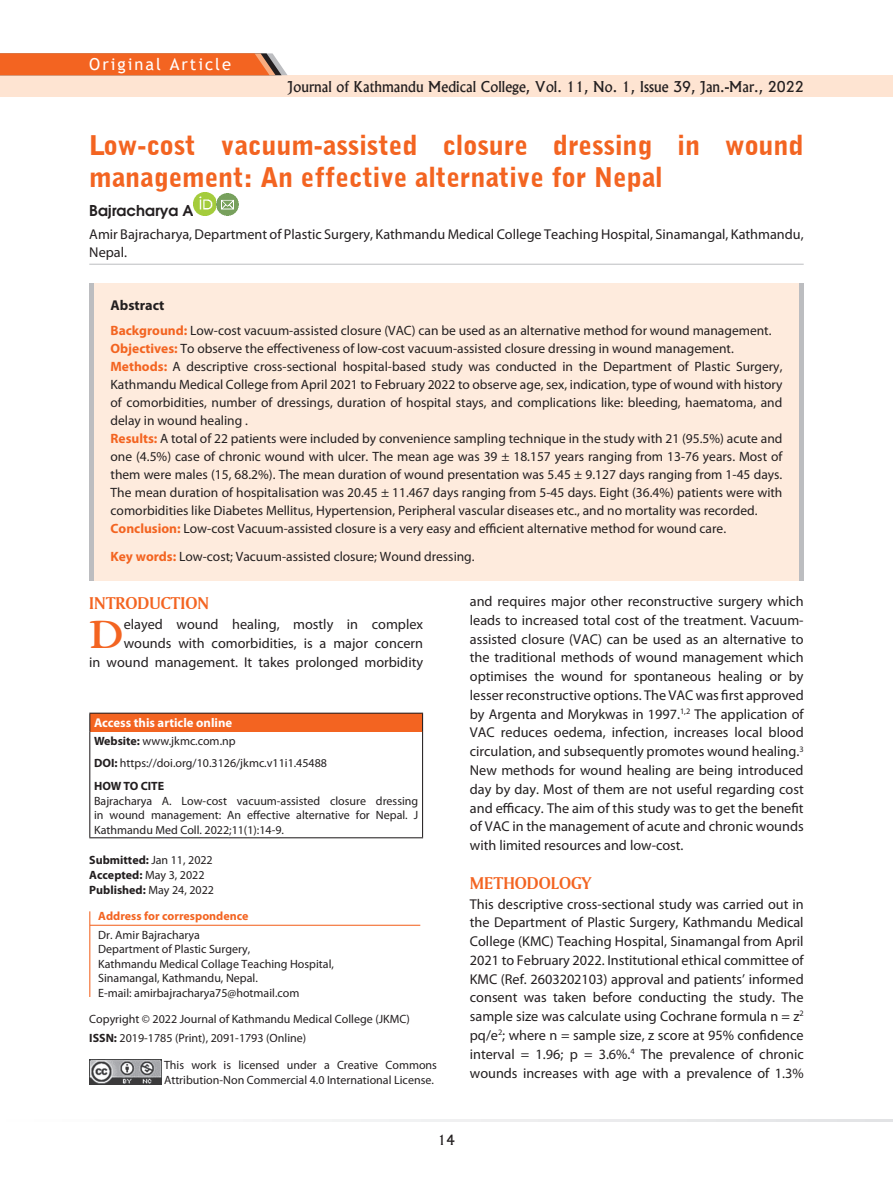
<style>
.page{position:relative;width:893px;height:1191px;background:#fff}
.page>*{position:absolute;margin:0;border:0;box-sizing:border-box;transform-origin:0 0}
.t1{font:700 44.7px "American Garamond BT";color:#f36421}
.t2{font:900 27px/32.4px "Bell Gothic BT";color:#f36421}
.t3{font:18px "Amerigo BT Bold A";color:#f36421}
.t4{font:16.5px "Trebuchet MS";letter-spacing:.12em;color:#fff}
.t5{font:600 15px "Avant Garde";color:#231f20}
.t6{font:14.25px/18.8px "Myriad Pro";color:#231f20;text-align:justify}
.t7{font:14.25px "Alaska";color:#231f20}
.t8{font:700 14.25px "Myriad Pro";color:#231f20}
.t9{font:13.5px/18px "Myriad Pro";color:#231f20}
.t10{font:13.5px "Alaska";color:#231f20}
.t11{font:700 12.75px "Myriad Pro";color:#fff}
.t12{font:12px/14.4px "Myriad Pro";color:#231f20}
.t13{font:700 12px/15px "Myriad Pro";color:#231f20}
.t14{font:700 12px "Myriad Pro";color:#f36421}
.s1{font-weight:700;color:#f36421}
.s2{font-weight:700}
.s3{font-weight:400}
</style>
<div class="page">
<div style="left:0;top:75px;width:893px;height:22px;background:#fee4d2"></div>
<svg style="left:0;top:53px;width:287px;height:22px;background:#ed6a2d"></svg>
<svg style="left:300px;top:1119px;width:592px;height:2px"></svg>
<div style="left:89px;top:283px;width:715px;height:298px;background:#feebdd"></div>
<div style="left:89px;top:283px;width:5px;height:298px;background:#bcbdc0"></div>
<div style="left:799px;top:283px;width:5px;height:298px;background:#bcbdc0"></div>
<hr style="left:89px;top:911px;width:1px;height:86px;background:#f36421">
<hr style="left:90px;top:924px;width:330px;height:1px;background:#f36421">
<hr style="left:89px;top:264px;width:715px;height:1px;background:#bcbdc0">
<img style="left:194px;top:192px;width:45px;height:24px">
<div style="left:90px;top:713px;width:333px;height:18px;background:#f36421"></div>
<hr style="left:89px;top:712px;width:334px;height:1px;background:#231f20">
<svg style="left:89px;top:713px;width:1px;height:18px"></svg>
<svg style="left:422px;top:713px;width:1px;height:18px"></svg>
<hr style="left:89px;top:731px;width:1px;height:106px;background:#231f20">
<hr style="left:422px;top:731px;width:1px;height:106px;background:#231f20">
<hr style="left:89px;top:837px;width:334px;height:1px;background:#231f20">
<img style="left:89px;top:1059px;width:72px;height:25px">
<p class="t4" style="left:89px;top:54px;width:143px">Original Article</p>
<p class="t7" style="left:288px;top:77px;width:518px">Journal of Kathmandu Medical College, Vol. 11, No. 1, Issue 39, Jan.-Mar., 2022</p>
<h2 class="t2" style="left:89px;top:128px;width:716px">Low-cost vacuum-assisted closure dressing in wound management: An effective alternative for Nepal</h2>
<p class="t5" style="left:89px;top:200px;width:106px">Bajracharya A</p>
<p class="t6" style="left:89px;top:224px;width:716px">Amir Bajracharya, Department of Plastic Surgery, Kathmandu Medical College Teaching Hospital, Sinamangal, Kathmandu,<br>Nepal.</p>
<p class="t8" style="left:111px;top:296px;width:55px">Abstract</p>
<p class="t9" style="left:111px;top:321px;width:673px"><span class="s1">Background:</span> Low-cost vacuum-assisted closure (VAC) can be used as an alternative method for wound management.<br><span class="s1">Objectives:</span> To observe the effectiveness of low-cost vacuum-assisted closure dressing in wound management.<br><span class="s1">Methods:</span> A descriptive cross-sectional hospital-based study was conducted in the Department of Plastic Surgery, Kathmandu Medical College from April 2021 to February 2022 to observe age, sex, indication, type of wound with history of comorbidities, number of dressings, duration of hospital stays, and complications like: bleeding, haematoma, and delay in wound healing .<br><span class="s1">Results:</span> A total of 22 patients were included by convenience sampling technique in the study with 21 (95.5%) acute and one (4.5%) case of chronic wound with ulcer. The mean age was 39 ± 18.157 years ranging from 13-76 years. Most of them were males (15, 68.2%). The mean duration of wound presentation was 5.45 ± 9.127 days ranging from 1-45 days.<br>The mean duration of hospitalisation was 20.45 ± 11.467 days ranging from 5-45 days. Eight (36.4%) patients were with comorbidities like Diabetes Mellitus, Hypertension, Peripheral vascular diseases etc., and no mortality was recorded.<br><span class="s1">Conclusion:</span> Low-cost Vacuum-assisted closure is a very easy and efficient alternative method for wound care.</p>
<p class="t9" style="left:111px;top:547px;width:366px"><span class="s1">Key words:</span> Low-cost; Vacuum-assisted closure; Wound dressing.</p>
<p class="t3" style="left:89px;top:592px;width:121px">INTRODUCTION</p>
<h1 class="t1" style="left:89px;top:607px;width:36px">D</h1>
<p class="t6" style="left:89px;top:615px;width:335px;text-align:right">elayed wound healing, mostly in complex wounds with comorbidities, is a major concern<br>in wound management. It takes prolonged morbidity</p>
<p class="t11" style="left:94px;top:714px;width:140px">Access this article online</p>
<p class="t12" style="left:94px;top:729px;width:235px;line-height:23px"><span class="s2">Website:</span> www.jkmc.com.np<br><span class="s2">DOI:</span> https://doi.org/10.3126/jkmc.v11i1.45488<br><span class="s2">HOW TO CITE</span></p>
<p class="t12" style="left:94px;top:793px;width:326px;text-align:justify">Bajracharya A. Low-cost vacuum-assisted closure dressing in wound management: An effective alternative for Nepal. J Kathmandu Med Coll. 2022;11(1):14-9.</p>
<p class="t13" style="left:89px;top:852px;width:126px">Submitted: <span class="s3">Jan 11, 2022<br></span>Accepted: <span class="s3">May 3, 2022<br></span>Published: <span class="s3">May 24, 2022</span></p>
<p class="t14" style="left:98px;top:908px;width:152px">Address for correspondence</p>
<p class="t12" style="left:98px;top:927px;width:237px">Dr. Amir Bajracharya<br>Department of Plastic Surgery,<br>Kathmandu Medical Collage Teaching Hospital, Sinamangal, Kathmandu, Nepal.<br>E-mail: amirbajracharya75@hotmail.com</p>
<p class="t12" style="left:89px;top:1009px;width:322px;line-height:19.2px">Copyright © 2022 Journal of Kathmandu Medical College (JKMC)<br><span class="s2">ISSN:</span> 2019-1785 (Print), 2091-1793 (Online)</p>
<p class="t12" style="left:164px;top:1057px;width:274px;line-height:15px">This work is licensed under a Creative Commons<br>Attribution-Non Commercial 4.0 International License.</p>
<p class="t6" style="left:470px;top:592px;width:335px">and requires major other reconstructive surgery which leads to increased total cost of the treatment. Vacuum&shy;assisted closure (VAC) can be used as an alternative to the traditional methods of wound management which optimises the wound for spontaneous healing or by lesser reconstructive options. The VAC was first approved by Argenta and Morykwas in 1997.<sup>1,2</sup> The application of VAC reduces oedema, infection, increases local blood circulation, and subsequently promotes wound healing.<sup>3<br></sup>New methods for wound healing are being introduced day by day. Most of them are not useful regarding cost and efficacy. The aim of this study was to get the benefit of VAC in the management of acute and chronic wounds with limited resources and low-cost.</p>
<p class="t3" style="left:470px;top:871px;width:123px">METHODOLOGY</p>
<p class="t6" style="left:470px;top:894px;width:335px">This descriptive cross-sectional study was carried out in the Department of Plastic Surgery, Kathmandu Medical College (KMC) Teaching Hospital, Sinamangal from April 2021 to February 2022. Institutional ethical committee of KMC (Ref. 2603202103) approval and patients’ informed consent was taken before conducting the study. The sample size was calculate using Cochrane formula n = z<sup>2 </sup>pq/e<sup>2</sup>; where n = sample size, z score at 95% confidence interval = 1.96; p = 3.6%.<sup>4</sup> The prevalence of chronic wounds increases with age with a prevalence of 1.3%</p>
<p class="t10" style="left:438px;top:1131px;width:19px">14</p>
</div>
